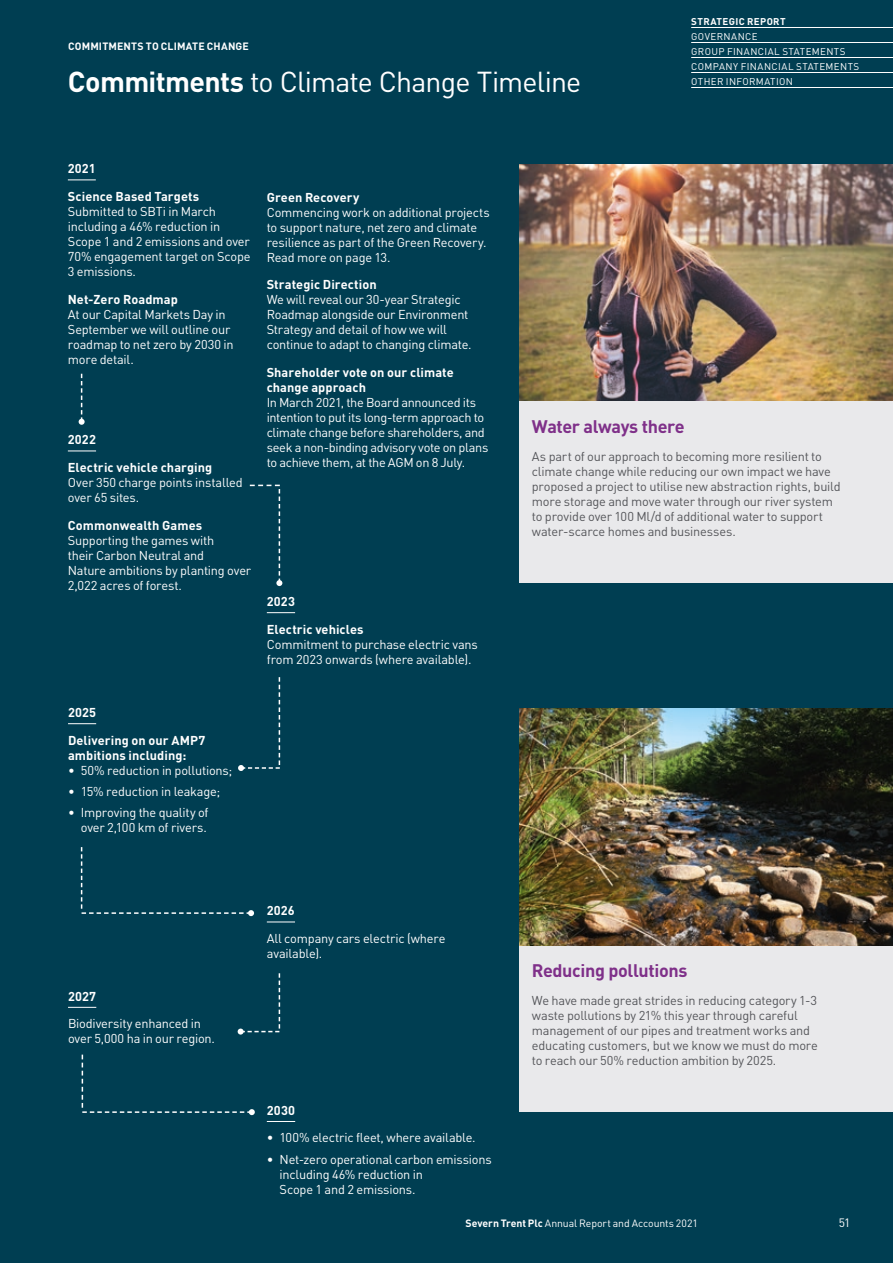
<style>
.page{position:relative;width:893px;height:1263px;background:#003e52}
.page>*{position:absolute;margin:0;border:0;box-sizing:border-box;transform-origin:0 0}
.t1{font:28.5px "DINOT";letter-spacing:-.03em;color:#fff}
.t2{font:700 18px "DINOT";letter-spacing:-.02em;color:#7f3089}
.t3{font:12.75px/15px "DINOT";letter-spacing:-.015em;color:#fff}
.t4{font:12.75px/15px "DINOT";letter-spacing:-.015em;color:#55565a}
.t5{font:700 12.75px/27.8px "DINOT";letter-spacing:.005em;color:#fff}
.t6{font:12px "DINOT";color:#fff}
.t7{font:10.5px "DINOT";letter-spacing:-.01em;color:#fff}
.t8{font:700 10.5px "DINOT";letter-spacing:.015em;color:#fff}
.t9{font:9.75px/15px "DINOT";letter-spacing:.035em;color:#fff}
.t10{font:700 9.75px "DINOT";letter-spacing:.04em;color:#fff}
.s1{font-weight:700}
</style>
<div class="page">
<div style="left:519px;top:391px;width:374px;height:192px;background:#e9e9eb"></div>
<div style="left:519px;top:805px;width:374px;height:307px;background:#e9e9eb"></div>
<img style="left:519px;top:164px;width:374px;height:237px">
<img style="left:519px;top:708px;width:374px;height:237px">
<svg style="left:68px;top:451px;width:28px;height:1px"></svg>
<svg style="left:68px;top:723px;width:28px;height:1px"></svg>
<svg style="left:267px;top:921px;width:28px;height:1px"></svg>
<svg style="left:267px;top:1121px;width:28px;height:1px"></svg>
<svg style="left:267px;top:612px;width:28px;height:1px"></svg>
<svg style="left:68px;top:1007px;width:28px;height:1px"></svg>
<svg style="left:68px;top:179px;width:28px;height:1px"></svg>
<svg style="left:79px;top:374px;width:6px;height:51px"></svg>
<svg style="left:250px;top:485px;width:32px;height:101px"></svg>
<svg style="left:238px;top:677px;width:42px;height:94px"></svg>
<svg style="left:81px;top:847px;width:173px;height:69px"></svg>
<svg style="left:238px;top:973px;width:42px;height:61px"></svg>
<svg style="left:82px;top:1054px;width:173px;height:61px"></svg>
<hr style="left:691px;top:27px;width:202px;height:1px;background:#fff">
<hr style="left:691px;top:42px;width:202px;height:1px;background:#fff">
<hr style="left:691px;top:57px;width:202px;height:1px;background:#fff">
<hr style="left:691px;top:72px;width:202px;height:1px;background:#fff">
<hr style="left:691px;top:87px;width:202px;height:1px;background:#fff">
<p class="t8" style="left:68px;top:39px;width:182px">COMMITMENTS TO CLIMATE CHANGE</p>
<h1 class="t1" style="left:68px;top:63px;width:515px"><span class="s1">Commitments</span> to Climate Change Timeline</h1>
<p class="t10" style="left:691px;top:15px;width:96px">STRATEGIC REPORT</p>
<p class="t9" style="left:691px;top:29px;width:170px">GOVERNANCE<br>GROUP FINANCIAL STATEMENTS<br>COMPANY FINANCIAL STATEMENTS<br>OTHER INFORMATION</p>
<p class="t5" style="left:68px;top:154px;width:133px">2021<br>Science Based Targets</p>
<p class="t3" style="left:68px;top:204px;width:184px">Submitted to SBTi in March including a 46% reduction in<br>Scope 1 and 2 emissions and over<br>70% engagement target on Scope<br>3 emissions.</p>
<p class="t5" style="left:68px;top:285px;width:111px">Net-Zero Roadmap</p>
<p class="t3" style="left:68px;top:306px;width:167px">At our Capital Markets Day in<br>September we will outline our roadmap to net zero by 2030 in more detail.</p>
<p class="t5" style="left:68px;top:425px;width:146px">2022<br>Electric vehicle charging</p>
<p class="t3" style="left:68px;top:475px;width:176px">Over 350 charge points installed over 65 sites.</p>
<p class="t5" style="left:68px;top:511px;width:136px">Commonwealth Games</p>
<p class="t3" style="left:68px;top:532px;width:185px">Supporting the games with<br>their Carbon Neutral and<br>Nature ambitions by planting over<br>2,022 acres of forest.</p>
<p class="t5" style="left:267px;top:183px;width:94px">Green Recovery</p>
<p class="t3" style="left:267px;top:204px;width:224px">Commencing work on additional projects to support nature, net zero and climate resilience as part of the Green Recovery.<br>Read more on page 13.</p>
<p class="t5" style="left:267px;top:270px;width:111px">Strategic Direction</p>
<p class="t3" style="left:267px;top:292px;width:206px">We will reveal our 30-year Strategic Roadmap alongside our Environment Strategy and detail of how we will continue to adapt to changing climate.</p>
<p class="t5" style="left:267px;top:365px;width:188px;line-height:15px">Shareholder vote on our climate change approach</p>
<p class="t3" style="left:267px;top:395px;width:223px">In March 2021, the Board announced its intention to put its long-term approach to climate change before shareholders, and seek a non-binding advisory vote on plans to achieve them, at the AGM on 8 July.</p>
<p class="t5" style="left:267px;top:587px;width:98px">2023<br>Electric vehicles</p>
<p class="t3" style="left:267px;top:636px;width:213px">Commitment to purchase electric vans from 2023 onwards (where available).</p>
<p class="t5" style="left:68px;top:698px;width:139px">2025<br>Delivering on our AMP7</p>
<p class="t5" style="left:68px;top:741px;width:120px">ambitions including:</p>
<p class="t3" style="left:68px;top:762px;width:166px">• 50% reduction in pollutions;</p>
<p class="t3" style="left:68px;top:784px;width:154px">• 15% reduction in leakage;</p>
<p class="t3" style="left:68px;top:805px;width:142px;text-align:right">• Improving the quality of over 2,100 km of rivers.</p>
<h2 class="t2" style="left:532px;top:415px;width:154px">Water always there</h2>
<p class="t4" style="left:532px;top:449px;width:310px">As part of our approach to becoming more resilient to climate change while reducing our own impact we have proposed a project to utilise new abstraction rights, build more storage and move water through our river system to provide over 100 Ml/d of additional water to support water-scarce homes and businesses.</p>
<p class="t5" style="left:68px;top:982px;width:30px">2027</p>
<p class="t3" style="left:68px;top:1016px;width:149px">Biodiversity enhanced in over 5,000 ha in our region.</p>
<p class="t5" style="left:267px;top:896px;width:30px">2026</p>
<p class="t3" style="left:267px;top:931px;width:180px">All company cars electric (where available).</p>
<p class="t5" style="left:267px;top:1096px;width:30px">2030</p>
<p class="t3" style="left:267px;top:1130px;width:210px">• 100% electric fleet, where available.</p>
<p class="t3" style="left:280px;top:1151px;width:214px;text-indent:-13px">• Net-zero operational carbon emissions including 46% reduction in<br>Scope 1 and 2 emissions.</p>
<h2 class="t2" style="left:532px;top:959px;width:157px">Reducing pollutions</h2>
<p class="t4" style="left:532px;top:993px;width:288px">We have made great strides in reducing category 1-3 waste pollutions by 21% this year through careful management of our pipes and treatment works and educating customers, but we know we must do more to reach our 50% reduction ambition by 2025.</p>
<p class="t7" style="left:466px;top:1216px;width:234px"><span class="s1">Severn Trent Plc</span> Annual Report and Accounts 2021</p>
<p class="t6" style="left:839px;top:1215px;width:13px">51</p>
</div>
